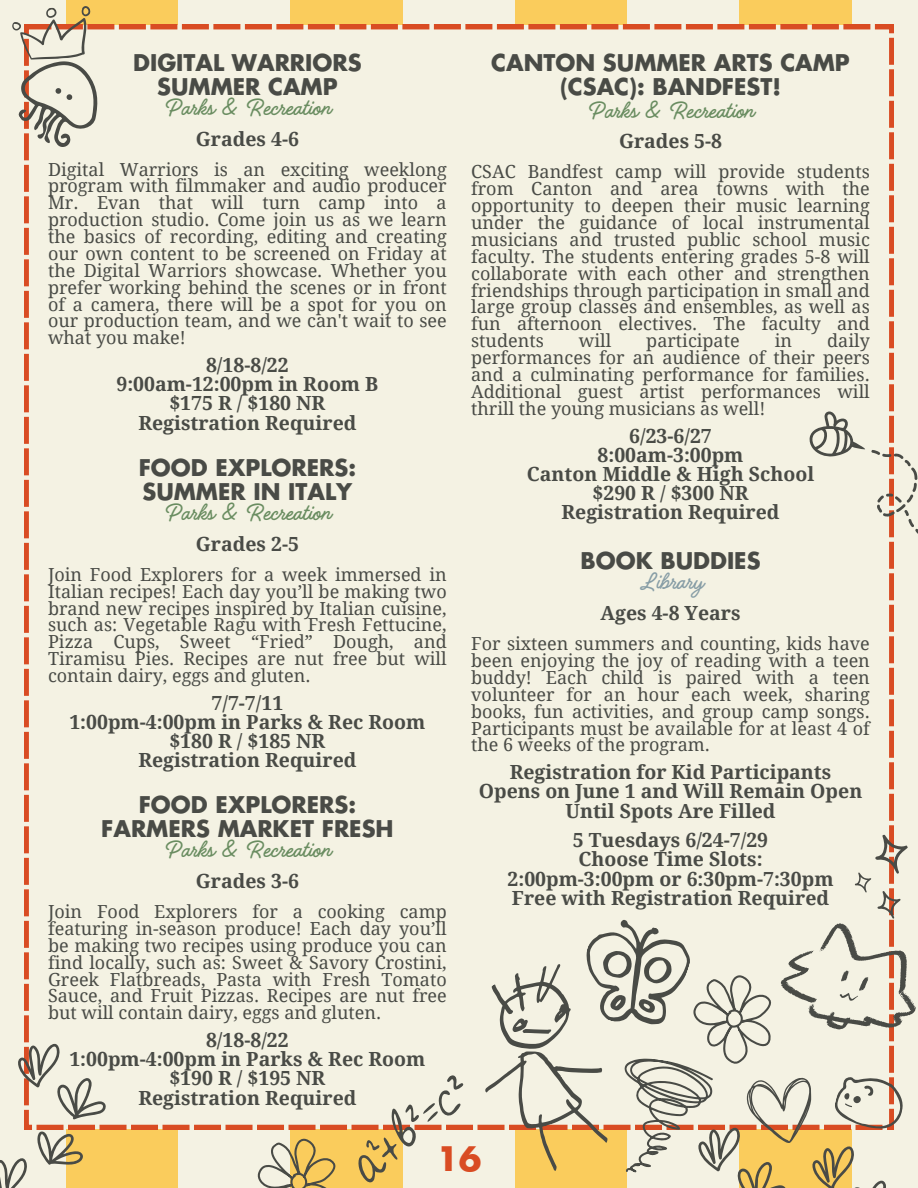
<style>
.page{position:relative;width:918px;height:1188px;background:#fff}
.page>*{position:absolute;margin:0;border:0;box-sizing:border-box;transform-origin:0 0}
.t1{font:700 33px "Futura LT Pro";color:#d94c23}
.t2{font:27px "Handelson Three";color:#6a8d61}
.t3{font:27px "Handelson Three";color:#889ea6}
.t4{font:700 22.5px/23.7px "Futura LT Pro";color:#494b46;text-align:center}
.t5{font:700 19.5px/19.2px "Droid Serif";color:#494b46;text-align:center}
.t6{font:18px/16.8px "Droid Serif";color:#494b46;text-align:justify}
</style>
<div class="page">
<div style="left:0;top:0;width:66px;height:932px;background:#f4f2e3"></div>
<div style="left:178px;top:0;width:113px;height:932px;background:#f4f2e3"></div>
<div style="left:291px;top:0;width:112px;height:932px;background:#facc5c"></div>
<div style="left:403px;top:0;width:112px;height:932px;background:#f4f2e3"></div>
<div style="left:515px;top:0;width:113px;height:932px;background:#facc5c"></div>
<div style="left:628px;top:0;width:112px;height:932px;background:#f4f2e3"></div>
<div style="left:740px;top:0;width:112px;height:932px;background:#facc5c"></div>
<div style="left:852px;top:0;width:66px;height:932px;background:#f4f2e3"></div>
<div style="left:0;top:435px;width:66px;height:753px;background:#f4f2e3"></div>
<div style="left:66px;top:435px;width:112px;height:753px;background:#facc5c"></div>
<div style="left:178px;top:435px;width:113px;height:753px;background:#f4f2e3"></div>
<div style="left:24px;top:25px;width:870px;height:1104px;background:#f4f2e3"></div>
<svg style="left:37px;top:1131px;width:46px;height:34px"></svg>
<svg style="left:18px;top:1043px;width:88px;height:77px"></svg>
<svg style="left:0;top:1158px;width:27px;height:30px"></svg>
<svg style="left:244px;top:1073px;width:221px;height:115px"></svg>
<svg style="left:12px;top:6px;width:104px;height:153px"></svg>
<svg style="left:809px;top:411px;width:109px;height:129px"></svg>
<svg style="left:477px;top:827px;width:441px;height:361px;background:#e4ddc8"></svg>
<p class="t4" style="left:133px;top:52px;width:230px">DIGITAL WARRIORS<br>SUMMER CAMP</p>
<h1 class="t2" style="left:165px;top:93px;width:167px">Parks &amp; Recreation</h1>
<h3 class="t5" style="left:196px;top:129px;width:105px">Grades 4-6</h3>
<h2 class="t6" style="left:48px;top:161px;width:400px">Digital Warriors is an exciting weeklong program with filmmaker and audio producer Mr. Evan that will turn camp into a production studio. Come join us as we learn the basics of recording, editing and creating our own content to be screened on Friday at the Digital Warriors showcase. Whether you prefer working behind the scenes or in front of a camera, there will be a spot for you on our production team, and we can't wait to see what you make!</h2>
<p class="t5" style="left:116px;top:356px;width:263px">8/18-8/22<br>9:00am-12:00pm in Room B $175 R / $180 NR<br>Registration Required</p>
<h3 class="t4" style="left:139px;top:457px;width:219px;text-align:left">FOOD EXPLORERS:<br>SUMMER IN ITALY</h3>
<h1 class="t2" style="left:165px;top:498px;width:167px">Parks &amp; Recreation</h1>
<h3 class="t5" style="left:196px;top:534px;width:105px">Grades 2-5</h3>
<h2 class="t6" style="left:48px;top:566px;width:400px">Join Food Explorers for a week immersed in Italian recipes! Each day you’ll be making two brand new recipes inspired by Italian cuisine, such as: Vegetable Ragu with Fresh Fettucine, Pizza Cups, Sweet “Fried” Dough, and Tiramisu Pies. Recipes are nut free but will contain dairy, eggs and gluten.</h2>
<p class="t5" style="left:69px;top:694px;width:357px">7/7-7/11<br>1:00pm-4:00pm in Parks &amp; Rec Room $180 R / $185 NR<br>Registration Required</p>
<h3 class="t4" style="left:101px;top:794px;width:294px">FOOD EXPLORERS:<br>FARMERS MARKET FRESH</h3>
<h2 class="t2" style="left:165px;top:835px;width:167px">Parks &amp; Recreation</h2>
<h1 class="t5" style="left:196px;top:872px;width:105px">Grades 3-6</h1>
<p class="t6" style="left:48px;top:903px;width:400px">Join Food Explorers for a cooking camp featuring in-season produce! Each day you’ll be making two recipes using produce you can find locally, such as: Sweet &amp; Savory Crostini, Greek Flatbreads, Pasta with Fresh Tomato Sauce, and Fruit Pizzas. Recipes are nut free but will contain dairy, eggs and gluten.</p>
<p class="t5" style="left:69px;top:1031px;width:357px">8/18-8/22<br>1:00pm-4:00pm in Parks &amp; Rec Room $190 R / $195 NR<br>Registration Required</p>
<h3 class="t4" style="left:491px;top:52px;width:360px">CANTON SUMMER ARTS CAMP (CSAC): BANDFEST!</h3>
<h3 class="t2" style="left:588px;top:96px;width:167px">Parks &amp; Recreation</h3>
<h2 class="t5" style="left:619px;top:132px;width:105px">Grades 5-8</h2>
<p class="t6" style="left:471px;top:164px;width:400px">CSAC Bandfest camp will provide students from Canton and area towns with the opportunity to deepen their music learning under the guidance of local instrumental musicians and trusted public school music faculty. The students entering grades 5-8 will collaborate with each other and strengthen friendships through participation in small and large group classes and ensembles, as well as fun afternoon electives. The faculty and students</p>
<p class="t6" style="left:471px;top:333px;width:400px;text-indent:356px">daily performances for an audience of their peers and a culminating performance for families.<br>Additional guest artist performances will thrill the young musicians as well!</p>
<p class="t6" style="left:579px;top:333px;width:34px">will</p>
<p class="t6" style="left:646px;top:333px;width:95px">participate</p>
<p class="t6" style="left:775px;top:333px;width:19px">in</p>
<h1 class="t5" style="left:527px;top:426px;width:289px">6/23-6/27<br>8:00am-3:00pm<br>Canton Middle &amp; High School $290 R / $300 NR<br>Registration Required</h1>
<h3 class="t4" style="left:581px;top:549px;width:182px">BOOK BUDDIES</h3>
<h3 class="t3" style="left:638px;top:567px;width:66px">Library</h3>
<h2 class="t5" style="left:600px;top:604px;width:142px">Ages 4-8 Years</h2>
<p class="t6" style="left:471px;top:636px;width:400px">For sixteen summers and counting, kids have been enjoying the joy of reading with a teen buddy! Each child is paired with a teen volunteer for an hour each week, sharing books, fun activities, and group camp songs.<br>Participants must be available for at least 4 of the 6 weeks of the program.</p>
<h1 class="t5" style="left:479px;top:763px;width:385px">Registration for Kid Participants<br>Opens on June 1 and Will Remain Open<br>Until Spots Are Filled</h1>
<h3 class="t5" style="left:508px;top:831px;width:328px">5 Tuesdays 6/24-7/29<br>Choose Time Slots:<br>2:00pm-3:00pm or 6:30pm-7:30pm<br>Free with Registration Required</h3>
<p class="t1" style="left:436px;top:1144px;width:47px">16</p>
</div>
